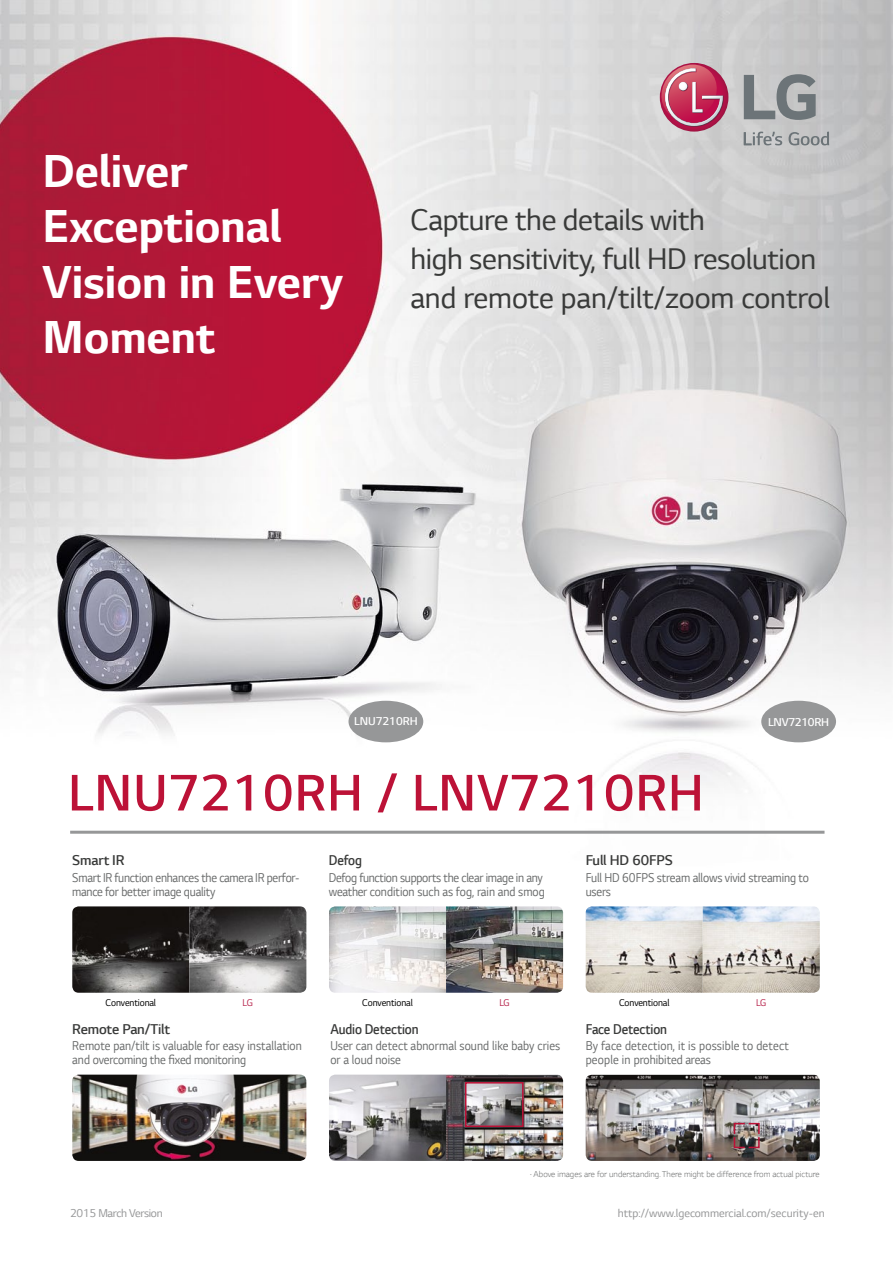
<style>
.page{position:relative;width:893px;height:1263px;background:#fff}
.page>*{position:absolute;margin:0;border:0;box-sizing:border-box;transform-origin:0 0}
.t1{font:300 54px "LG Smart";letter-spacing:.02em;color:#bc1237}
.t2{font:700 48.75px/55.3px "LG Smart";color:#fff}
.t3{font:31.5px/39px "LG Smart";letter-spacing:-.01em;color:#393a39}
.t4{font:300 15px "LG Smart";letter-spacing:-.01em;color:#393a39}
.t5{font:300 15px "LG Smart";letter-spacing:-.01em;color:#393a39;scale:.9 1}
.t6{font:13.5px/14.2px "LG Smart";letter-spacing:-.01em;color:#6a6c6c;scale:.9 1}
.t7{font:13.5px/14.2px "LG Smart";letter-spacing:.015em;color:#6a6c6c;scale:.9 1}
.t8{font:12px "LG Smart";color:#969798}
.t9{font:300 12px "LG Smart";letter-spacing:-.01em;color:#fff}
.t10{font:12px "LG Smart";letter-spacing:-.025em;color:#969798}
.t11{font:11.25px "LG Bright";letter-spacing:-.01em;color:#000;scale:.95 1}
.t12{font:11.25px "LG Bright";color:#b8264e;scale:.95 1}
.t13{font:300 9px "LG Smart";color:#6a6c6c}
.s1{font-weight:400}
</style>
<div class="page">
<img style="left:0;top:0;width:893px;height:1156px">
<div style="left:348px;top:701px;width:75px;height:41px;background:#969798;border-radius:50%"></div>
<div style="left:761px;top:701px;width:75px;height:41px;background:#969798;border-radius:50%"></div>
<hr style="left:70px;top:831px;width:754px;height:3px;background:#969798">
<img style="left:72px;top:906px;width:234px;height:87px">
<img style="left:586px;top:906px;width:234px;height:87px">
<img style="left:72px;top:1074px;width:234px;height:87px">
<img style="left:329px;top:1074px;width:234px;height:87px">
<div style="left:465px;top:1082px;width:59px;height:45px;border:2px solid #bc1237"></div>
<img style="left:586px;top:1074px;width:234px;height:87px">
<svg style="left:733px;top:1122px;width:27px;height:27px"></svg>
<img style="left:329px;top:906px;width:234px;height:87px">
<svg style="left:744px;top:132px;width:38px;height:13px"></svg>
<svg style="left:789px;top:132px;width:40px;height:13px"></svg>
<svg style="left:744px;top:74px;width:72px;height:46px;background:#999d9f"></svg>
<svg style="left:660px;top:63px;width:68px;height:69px"></svg>
<svg style="left:658px;top:65px;width:66px;height:62px;background:#c96681"></svg>
<h2 class="t2" style="left:43px;top:144px;width:302px">Deliver<br>Exceptional<br>Vision in Every<br>Moment</h2>
<h3 class="t3" style="left:410px;top:200px;width:421px">Capture the details with<br>high sensitivity, full HD resolution and remote pan/tilt/zoom control</h3>
<p class="t9" style="left:354px;top:714px;width:65px">LNU7210RH</p>
<p class="t9" style="left:768px;top:715px;width:63px">LNV7210RH</p>
<h1 class="t1" style="left:68px;top:761px;width:637px">LNU7210RH / LNV7210RH</h1>
<p class="t4" style="left:72px;top:852px;width:54px">Smart IR</p>
<p class="t5" style="left:329px;top:852px;width:38px">Defog</p>
<p class="t4" style="left:586px;top:852px;width:89px">Full HD 60FPS</p>
<p class="t6" style="left:72px;top:870px;width:254px">Smart IR function enhances the camera IR perfor&shy;mance for better image quality</p>
<p class="t6" style="left:329px;top:870px;width:241px">Defog function supports the clear image in any weather condition such as fog, rain and smog</p>
<p class="t6" style="left:586px;top:870px;width:250px">Full HD 60FPS stream allows vivid streaming to users</p>
<p class="t11" style="left:106px;top:996px;width:55px">Conventional</p>
<p class="t12" style="left:243px;top:996px;width:12px">LG</p>
<p class="t11" style="left:362px;top:996px;width:55px">Conventional</p>
<p class="t12" style="left:499px;top:996px;width:12px">LG</p>
<p class="t11" style="left:619px;top:996px;width:55px">Conventional</p>
<p class="t12" style="left:756px;top:996px;width:12px">LG</p>
<p class="t4" style="left:72px;top:1020px;width:99px">Remote Pan/Tilt</p>
<p class="t6" style="left:72px;top:1038px;width:256px">Remote pan/tilt is valuable for easy installation and overcoming the fixed monitoring</p>
<p class="t6" style="left:330px;top:1038px;width:257px">User can detect abnormal sound like baby cries or a loud noise</p>
<p class="t5" style="left:330px;top:1020px;width:100px">Audio Detection</p>
<p class="t5" style="left:586px;top:1020px;width:92px">Face Detection</p>
<p class="t7" style="left:586px;top:1038px;width:227px">By face detection, it is possible to detect people in prohibited areas</p>
<p class="t13" style="left:530px;top:1169px;width:291px"><span class="s1">·</span> Above images are for understanding. There might be difference from actual picture</p>
<p class="t10" style="left:70px;top:1206px;width:94px">2015 March Version</p>
<p class="t8" style="left:618px;top:1206px;width:208px">http://www.lgecommercial.com/security-en</p>
</div>
